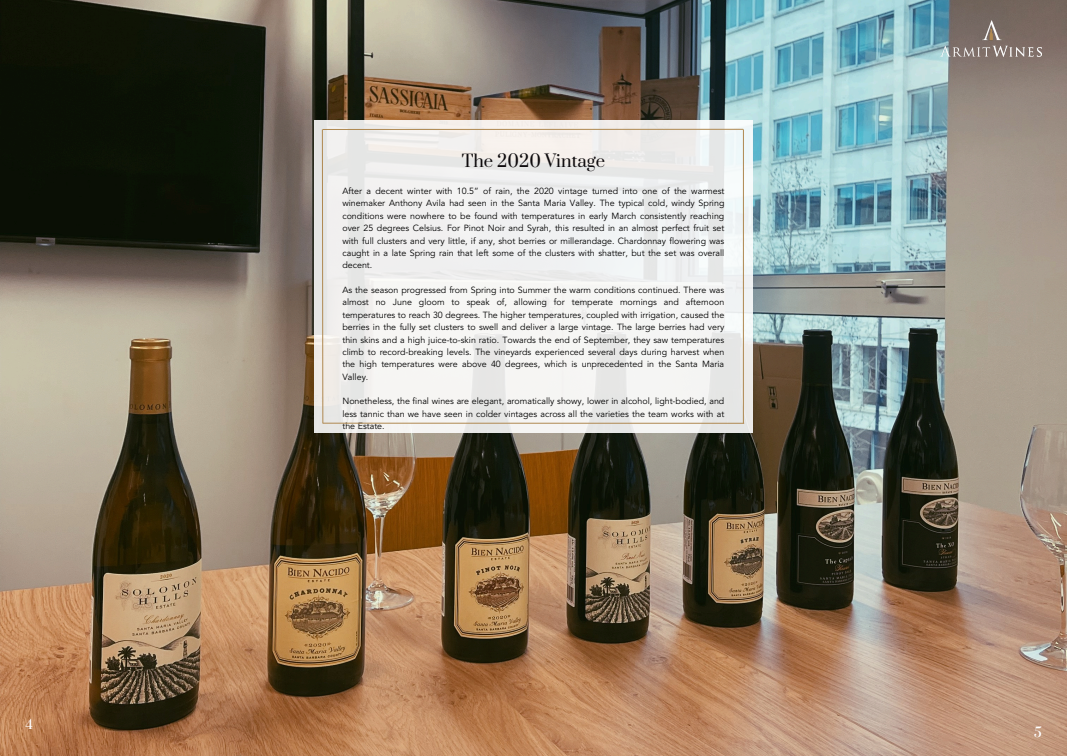
<style>
.page{position:relative;width:1067px;height:756px;background:#fff}
.page>*{position:absolute;margin:0;border:0;box-sizing:border-box;transform-origin:0 0}
.t1{font:16.65px "Prata";color:#0d0a0c}
.t2{font:12.75px "Prata";color:#fff}
.t3{font:8.9px/12.4px "Avenir LT Std";color:#000;text-align:justify}
</style>
<div class="page">
<img style="left:0;top:0;width:1066px;height:756px">
<svg style="left:314px;top:120px;width:438px;height:312px"></svg>
<hr style="left:743px;top:129px;width:1px;height:294px;background:#af8850">
<hr style="left:323px;top:423px;width:421px;height:1px;background:#af8850">
<svg style="left:322px;top:129px;width:421px;height:295px"></svg>
<img style="left:940px;top:20px;width:101px;height:36px">
<h2 class="t2" style="left:26px;top:714px;width:9px">4</h2>
<h1 class="t1" style="left:462px;top:147px;width:145px">The 2020 Vintage</h1>
<p class="t3" style="left:342px;top:185px;width:383px">After a decent winter with 10.5” of rain, the 2020 vintage turned into one of the warmest winemaker Anthony Avila had seen in the Santa Maria Valley. The typical cold, windy Spring conditions were nowhere to be found with temperatures in early March consistently reaching over 25 degrees Celsius. For Pinot Noir and Syrah, this resulted in an almost perfect fruit set with full clusters and very little, if any, shot berries or millerandage. Chardonnay flowering was caught in a late Spring rain that left some of the clusters with shatter, but the set was overall decent.</p>
<p class="t3" style="left:342px;top:284px;width:383px">As the season progressed from Spring into Summer the warm conditions continued. There was almost no June gloom to speak of, allowing for temperate mornings and afternoon temperatures to reach 30 degrees. The higher temperatures, coupled with irrigation, caused the berries in the fully set clusters to swell and deliver a large vintage. The large berries had very thin skins and a high juice-to-skin ratio. Towards the end of September, they saw temperatures climb to record-breaking levels. The vineyards experienced several days during harvest when the high temperatures were above 40 degrees, which is unprecedented in the Santa Maria Valley.</p>
<p class="t3" style="left:342px;top:395px;width:383px">Nonetheless, the final wines are elegant, aromatically showy, lower in alcohol, light-bodied, and less tannic than we have seen in colder vintages across all the varieties the team works with at the Estate.</p>
<h2 class="t2" style="left:1034px;top:721px;width:9px">5</h2>
</div>
